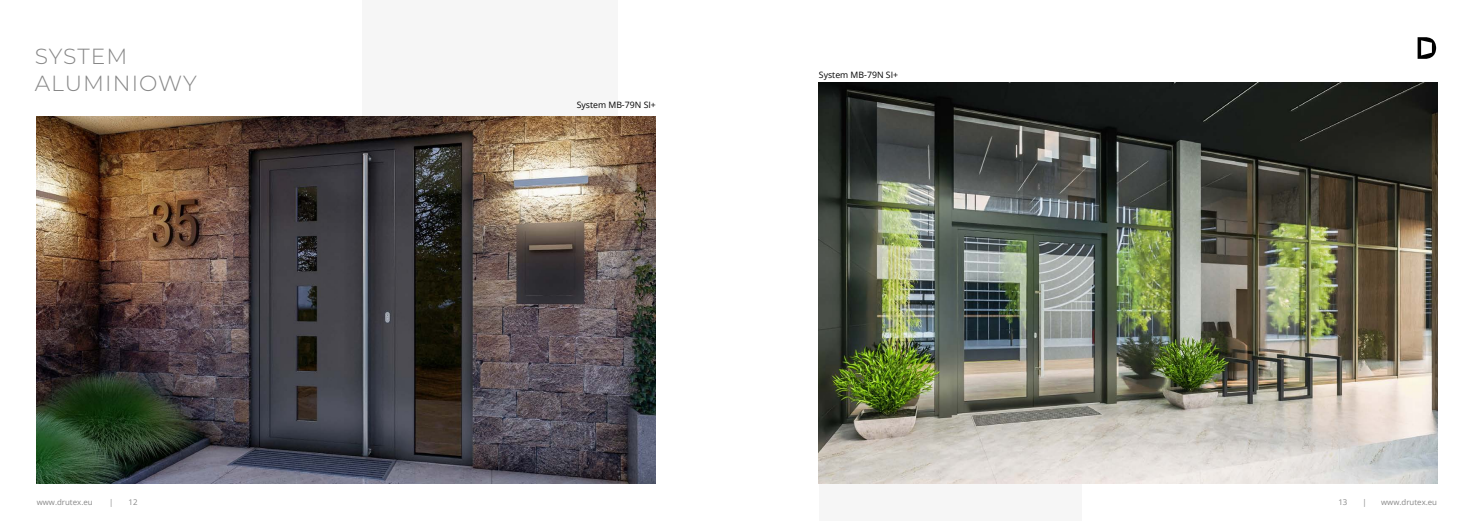
<style>
.page{position:relative;width:1474px;height:521px;background:#fff}
.page>*{position:absolute;margin:0;border:0;box-sizing:border-box;transform-origin:0 0}
.t1{font:300 21.88px/26.2px "Montserrat";letter-spacing:.05em;color:#878787}
.t2{font:8.75px "Open Sans";color:#000}
.t3{font:7.88px "Open Sans";color:#878787}
</style>
<div class="page">
<div style="left:362px;top:0;width:256px;height:367px;background:#f6f6f6"></div>
<div style="left:819px;top:175px;width:262px;height:346px;background:#f6f6f6"></div>
<img style="left:37px;top:116px;width:619px;height:368px">
<img style="left:819px;top:82px;width:617px;height:402px">
<svg style="left:1417px;top:37px;width:18px;height:22px"></svg>
<h1 class="t1" style="left:35px;top:43px;width:163px">SYSTEM<br>ALUMINIOWY</h1>
<p class="t2" style="left:576px;top:99px;width:81px">System MB-79N SI+</p>
<p class="t2" style="left:819px;top:68px;width:81px">System MB-79N SI+</p>
<p class="t3" style="left:37px;top:497px;width:57px">www.drutex.eu</p>
<p class="t3" style="left:109px;top:497px;width:6px">|</p>
<p class="t3" style="left:129px;top:497px;width:11px">12</p>
<p class="t3" style="left:1338px;top:497px;width:11px">13</p>
<p class="t3" style="left:1362px;top:497px;width:6px">|</p>
<p class="t3" style="left:1381px;top:497px;width:57px">www.drutex.eu</p>
</div>
